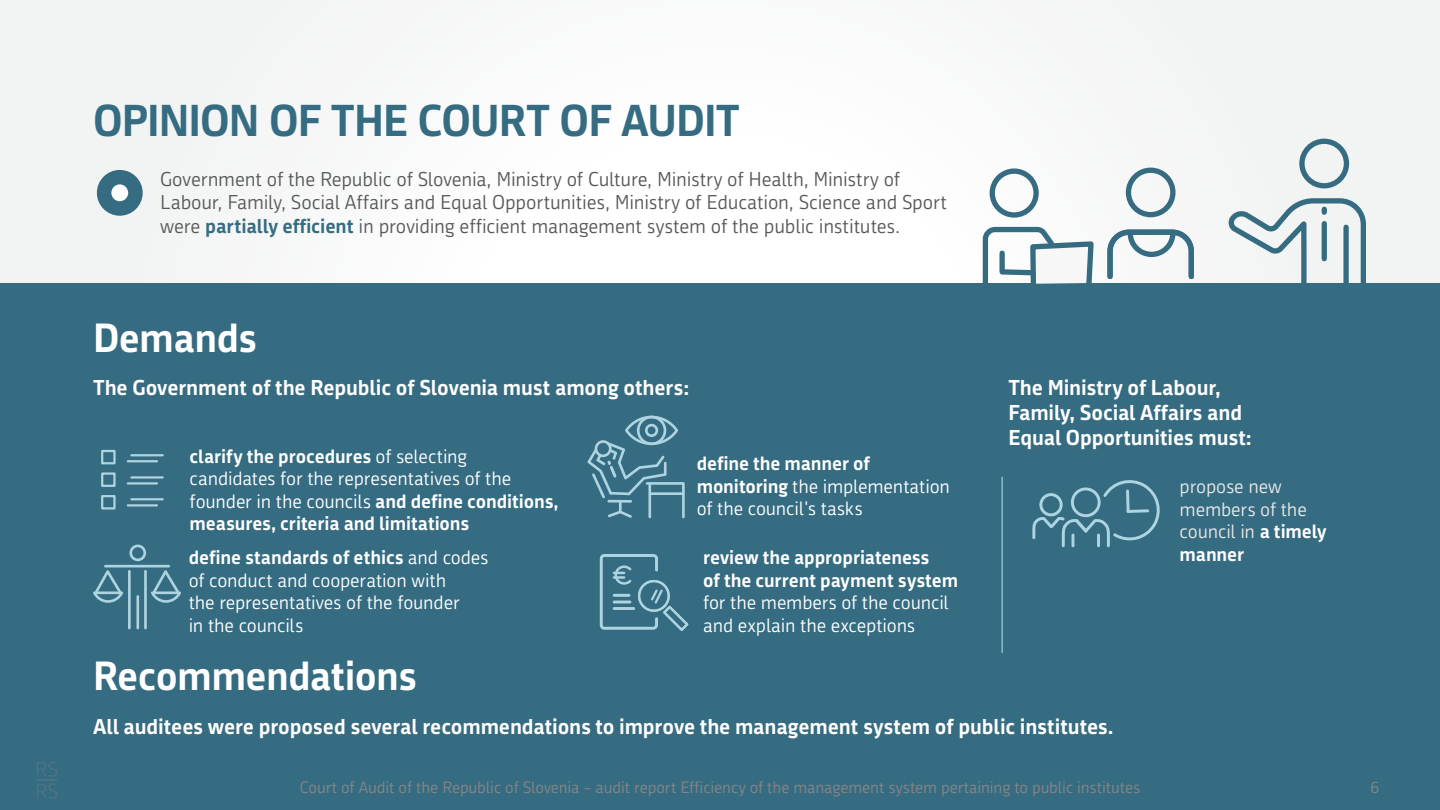
<style>
.page{position:relative;width:1440px;height:810px;background:#f7f8f8}
.page>*{position:absolute;margin:0;border:0;box-sizing:border-box;transform-origin:0 0}
.t1{font:700 43.5px "Republika";letter-spacing:-.02em;color:#366c82}
.t2{font:700 39.75px "Republika";letter-spacing:-.015em;color:#fff}
.t3{font:700 21px/25.2px "Republika";letter-spacing:-.005em;color:#fff}
.t4{font:19.5px/23.4px "Republika";letter-spacing:-.01em;color:#58595b}
.t5{font:18.75px/22.5px "Republika";letter-spacing:-.01em;color:#fff}
.t6{font:700 18.75px/22.5px "Republika";letter-spacing:-.005em;color:#fff}
.t7{font:18.75px/22.5px "Republika";letter-spacing:-.01em;color:#e8e8e8}
.t8{font:15.98px "Republika";letter-spacing:-.01em;color:#868686}
.s1{font-weight:700;color:#366c82}
.s2{font-weight:700;color:#fff}
.s3{font-weight:400}
.s4{font-weight:700}
</style>
<div class="page">
<div style="left:0;top:284px;width:1440px;height:526px;background:#366c82"></div>
<svg style="left:37px;top:761px;width:20px;height:16px"></svg>
<hr style="left:37px;top:779px;width:20px;height:2px;background:#868686">
<svg style="left:37px;top:783px;width:20px;height:16px"></svg>
<svg style="left:97px;top:170px;width:46px;height:46px"></svg>
<hr style="left:1002px;top:477px;width:1px;height:176px;background:#add4e0">
<div style="left:1126px;top:168px;width:50px;height:49px;border:5px solid #366c82;border-radius:50%"></div>
<svg style="left:1107px;top:229px;width:87px;height:51px"></svg>
<hr style="left:104px;top:565px;width:66px;height:2px;background:#add4e0">
<hr style="left:144px;top:570px;width:3px;height:59px;background:#add4e0">
<hr style="left:136px;top:595px;width:3px;height:34px;background:#add4e0">
<hr style="left:128px;top:570px;width:3px;height:59px;background:#add4e0">
<svg style="left:93px;top:570px;width:30px;height:33px"></svg>
<svg style="left:151px;top:570px;width:30px;height:33px"></svg>
<svg style="left:129px;top:545px;width:17px;height:16px"></svg>
<svg style="left:600px;top:554px;width:88px;height:77px"></svg>
<svg style="left:1032px;top:480px;width:128px;height:67px"></svg>
<svg style="left:587px;top:416px;width:98px;height:102px"></svg>
<svg style="left:101px;top:449px;width:15px;height:38px"></svg>
<svg style="left:101px;top:495px;width:15px;height:15px"></svg>
<hr style="left:131px;top:454px;width:32px;height:2px;background:#add4e0">
<hr style="left:128px;top:460px;width:29px;height:2px;background:#add4e0">
<hr style="left:131px;top:476px;width:32px;height:3px;background:#add4e0">
<hr style="left:128px;top:482px;width:29px;height:3px;background:#add4e0">
<hr style="left:128px;top:504px;width:29px;height:3px;background:#add4e0">
<hr style="left:131px;top:498px;width:32px;height:2px;background:#add4e0">
<div style="left:1299px;top:139px;width:50px;height:49px;border:5px solid #366c82;border-radius:50%"></div>
<svg style="left:1228px;top:198px;width:141px;height:86px"></svg>
<div style="left:1322px;top:224px;width:5px;height:35px;background:#366c82"></div>
<div style="left:990px;top:168px;width:49px;height:50px;border:5px solid #366c82;border-radius:50%"></div>
<svg style="left:980px;top:226px;width:117px;height:58px"></svg>
<h1 class="t1" style="left:93px;top:95px;width:648px">OPINION OF THE COURT OF AUDIT</h1>
<p class="t4" style="left:160px;top:168px;width:789px">Government of the Republic of Slovenia, Ministry of Culture, Ministry of Health, Ministry of<br>Labour, Family, Social Affairs and Equal Opportunities, Ministry of Education, Science and Sport were <span class="s1">partially efficient</span> in providing efficient management system of the public institutes.</p>
<h2 class="t2" style="left:93px;top:315px;width:166px">Demands</h2>
<p class="t3" style="left:93px;top:375px;width:598px">The Government of the Republic of Slovenia must among others:</p>
<p class="t3" style="left:1008px;top:375px;width:245px">The Ministry of Labour,<br>Family, Social Affairs and<br>Equal Opportunities must:</p>
<p class="t7" style="left:1180px;top:475px;width:148px">propose new members of the council in <span class="s2">a timely manner</span></p>
<p class="t6" style="left:190px;top:445px;width:371px">clarify the procedures <span class="s3">of selecting<br>candidates for the representatives of the founder in the councils</span> and define conditions, measures, criteria and limitations</p>
<p class="t5" style="left:697px;top:452px;width:255px"><span class="s4">define the manner of monitoring</span> the implementation of the council's tasks</p>
<p class="t6" style="left:703px;top:547px;width:257px">review the appropriateness<br>of the current payment system</p>
<p class="t5" style="left:703px;top:592px;width:247px">for the members of the council and explain the exceptions</p>
<p class="t5" style="left:189px;top:547px;width:301px"><span class="s4">define standards of ethics</span> and codes of conduct and cooperation with<br>the representatives of the founder<br>in the councils</p>
<h2 class="t2" style="left:93px;top:653px;width:326px">Recommendations</h2>
<p class="t3" style="left:93px;top:715px;width:1022px">All auditees were proposed several recommendations to improve the management system of public institutes.</p>
<p class="t8" style="left:300px;top:778px;width:842px">Court of Audit of the Republic of Slovenia – audit report Efficiency of the management system pertaining to public institutes</p>
<p class="t8" style="left:1370px;top:778px;width:10px">6</p>
</div>
